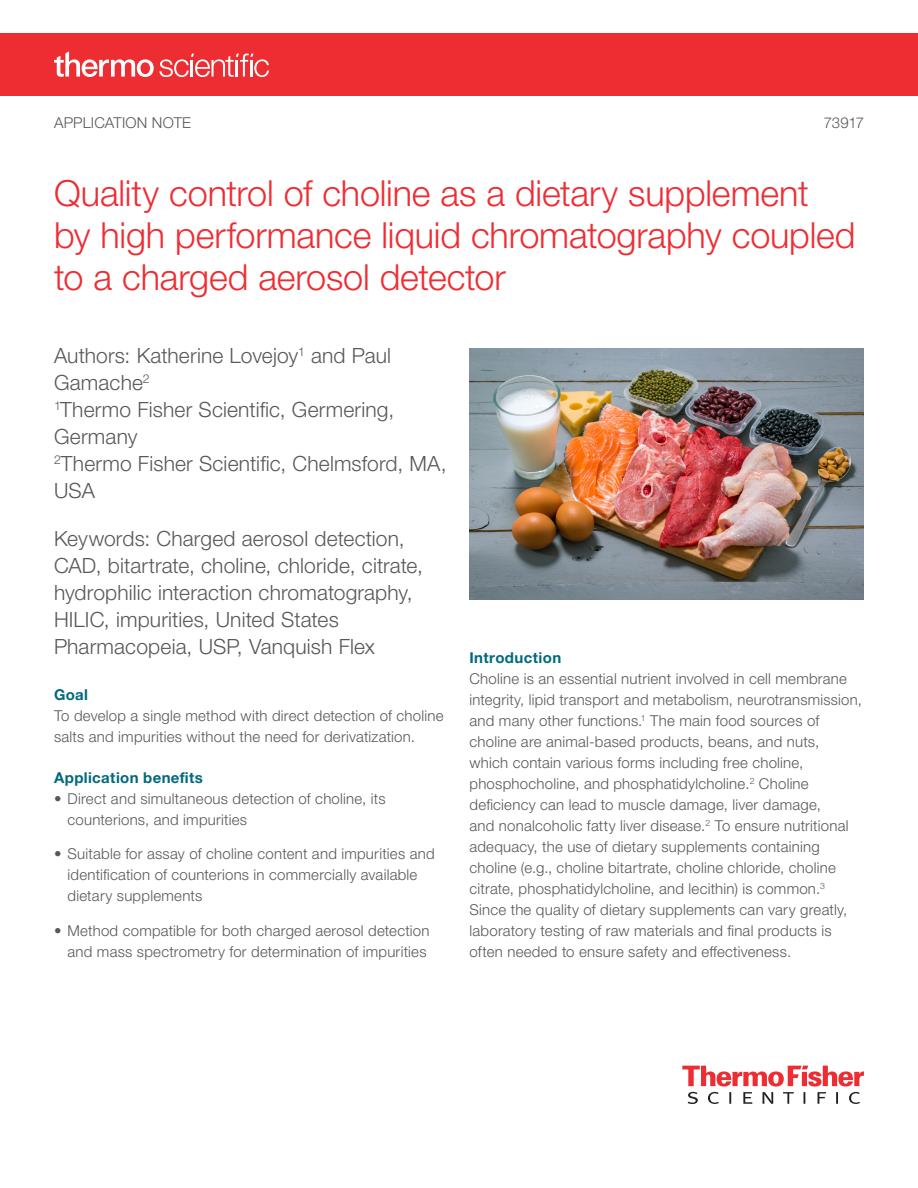
<style>
.page{position:relative;width:918px;height:1188px;background:#fff}
.page>*{position:absolute;margin:0;border:0;box-sizing:border-box;transform-origin:0 0}
.t1{font:300 36px/42px "Helvetica Neue LTW1 G";letter-spacing:-.005em;color:#ee2d33}
.t2{font:300 21px/27px "Helvetica Neue LTW1 G";letter-spacing:.005em;color:#57585a}
.t3{font:300 15px/21px "Helvetica Neue LTW1 G";letter-spacing:.015em;color:#57585a}
.t4{font:700 15px "Helvetica Neue LTW1 G";letter-spacing:.025em;color:#00687f}
</style>
<div class="page">
<img style="left:470px;top:348px;width:394px;height:252px">
<svg style="left:682px;top:1066px;width:182px;height:38px"></svg>
<div style="left:0;top:33px;width:918px;height:63px;background:#ee2d33"></div>
<svg style="left:54px;top:51px;width:215px;height:26px"></svg>
<p class="t3" style="left:54px;top:112px;width:139px">APPLICATION NOTE</p>
<p class="t3" style="left:824px;top:112px;width:42px">73917</p>
<h1 class="t1" style="left:54px;top:172px;width:803px">Quality control of choline as a dietary supplement<br>by high performance liquid chromatography coupled to a charged aerosol detector</h1>
<h2 class="t2" style="left:54px;top:342px;width:394px">Authors: Katherine Lovejoy<sup>1</sup> and Paul<br>Gamache<sup>2<br>1</sup>Thermo Fisher Scientific, Germering,<br>Germany<br><sup>2</sup>Thermo Fisher Scientific, Chelmsford, MA,<br>USA</h2>
<h2 class="t2" style="left:54px;top:525px;width:371px">Keywords: Charged aerosol detection, CAD, bitartrate, choline, chloride, citrate, hydrophilic interaction chromatography, HILIC, impurities, United States Pharmacopeia, USP, Vanquish Flex</h2>
<p class="t4" style="left:54px;top:686px;width:36px">Goal</p>
<p class="t3" style="left:54px;top:706px;width:391px">To develop a single method with direct detection of choline salts and impurities without the need for derivatization.</p>
<p class="t4" style="left:54px;top:768px;width:150px">Application benefits</p>
<p class="t3" style="left:68px;top:788px;width:320px;text-indent:-14px">• Direct and simultaneous detection of choline, its counterions, and impurities</p>
<p class="t3" style="left:68px;top:844px;width:369px;text-indent:-14px">• Suitable for assay of choline content and impurities and identification of counterions in commercially available dietary supplements</p>
<p class="t3" style="left:54px;top:920px;width:377px;text-align:right">• Method compatible for both charged aerosol detection and mass spectrometry for determination of impurities</p>
<p class="t4" style="left:470px;top:648px;width:93px">Introduction</p>
<p class="t3" style="left:470px;top:668px;width:394px">Choline is an essential nutrient involved in cell membrane integrity, lipid transport and metabolism, neurotransmission, and many other functions.<sup>1</sup> The main food sources of choline are animal-based products, beans, and nuts, which contain various forms including free choline, phosphocholine, and phosphatidylcholine.<sup>2</sup> Choline deficiency can lead to muscle damage, liver damage,<br>and nonalcoholic fatty liver disease.<sup>2</sup> To ensure nutritional adequacy, the use of dietary supplements containing choline (e.g., choline bitartrate, choline chloride, choline citrate, phosphatidylcholine, and lecithin) is common.<sup>3<br></sup>Since the quality of dietary supplements can vary greatly, laboratory testing of raw materials and final products is often needed to ensure safety and effectiveness.</p>
</div>
